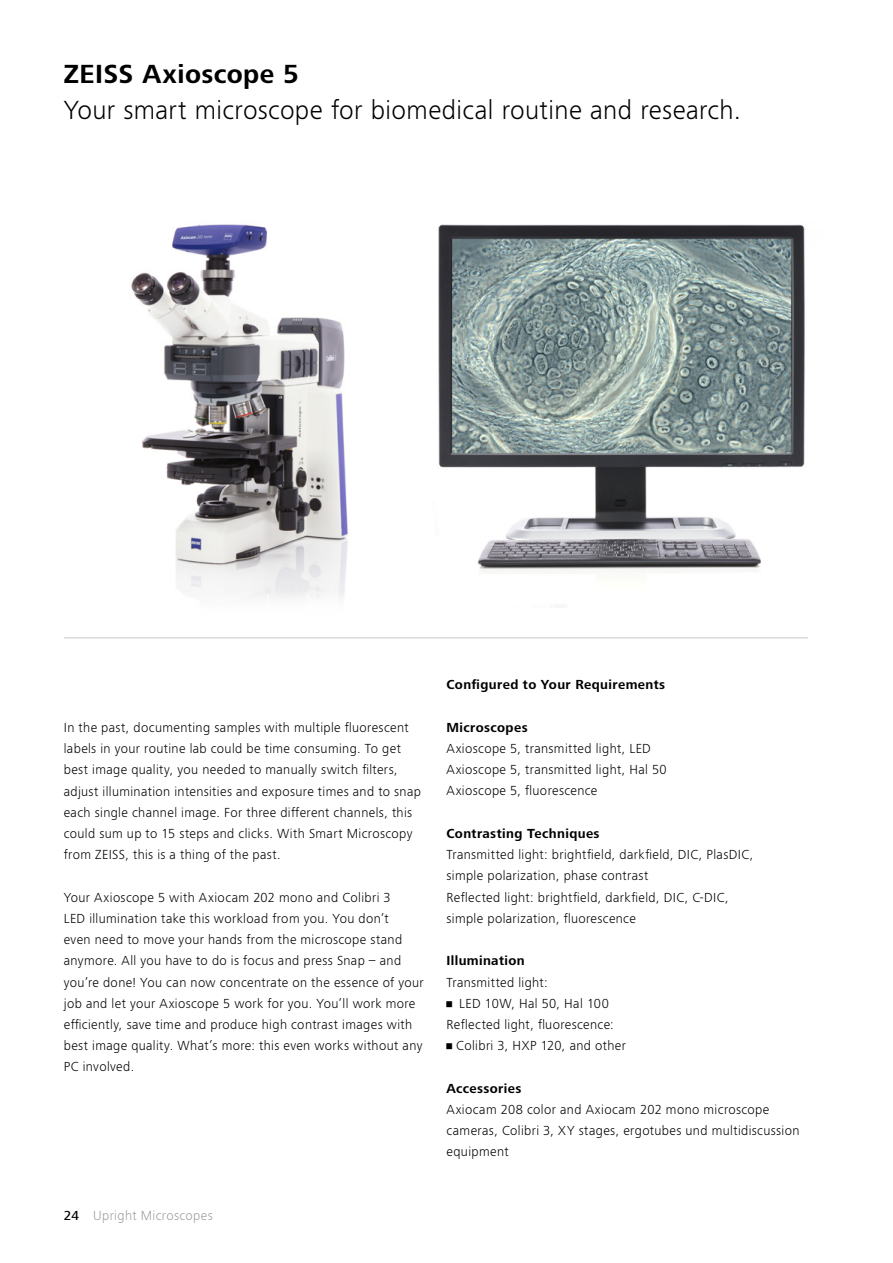
<style>
.page{position:relative;width:893px;height:1263px;background:#fff}
.page>*{position:absolute;margin:0;border:0;box-sizing:border-box;transform-origin:0 0}
.t1{font:300 27px "ZEISS Frutiger Next W1 G";letter-spacing:.015em;color:#000}
.t2{font:700 27px "ZEISS Frutiger Next W1 G";letter-spacing:.015em;color:#000}
.t3{font:300 13.5px/21.1px "ZEISS Frutiger Next W1 G";letter-spacing:.03em;color:#000}
.t4{font:700 13.5px "ZEISS Frutiger Next W1 G";letter-spacing:.03em;color:#000}
.t5{font:300 13.5px "ZEISS Frutiger Next W1 G";letter-spacing:.03em;color:#9c9d9d}
.s1{font-weight:500;color:#000}
</style>
<div class="page">
<hr style="left:64px;top:637px;width:744px;height:1px;background:#c5c6c6">
<img style="left:131px;top:224px;width:217px;height:375px">
<img style="left:438px;top:224px;width:367px;height:349px">
<h1 class="t2" style="left:64px;top:55px;width:237px">ZEISS Axioscope 5</h1>
<h1 class="t1" style="left:64px;top:92px;width:679px">Your smart microscope for biomedical routine and research.</h1>
<p class="t3" style="left:64px;top:716px;width:359px">In the past, documenting samples with multiple fluorescent labels in your routine lab could be time consuming. To get best image quality, you needed to manually switch filters, adjust illumination intensities and exposure times and to snap each single channel image. For three different channels, this could sum up to 15 steps and clicks. With Smart Microscopy from ZEISS, this is a thing of the past.</p>
<p class="t3" style="left:64px;top:886px;width:362px">Your Axioscope 5 with Axiocam 202 mono and Colibri 3<br>LED illumination take this workload from you. You don’t<br>even need to move your hands from the microscope stand anymore. All you have to do is focus and press Snap – and you’re done! You can now concentrate on the essence of your job and let your Axioscope 5 work for you. You’ll work more efficiently, save time and produce high contrast images with best image quality. What’s more: this even works without any PC involved.</p>
<p class="t5" style="left:64px;top:1206px;width:150px"><span class="s1">24</span> Upright Microscopes</p>
<p class="t4" style="left:446px;top:675px;width:220px">Configured to Your Requirements</p>
<p class="t4" style="left:446px;top:718px;width:83px">Microscopes</p>
<p class="t3" style="left:446px;top:737px;width:222px">Axioscope 5, transmitted light, LED<br>Axioscope 5, transmitted light, Hal 50<br>Axioscope 5, fluorescence</p>
<p class="t4" style="left:446px;top:824px;width:155px">Contrasting Techniques</p>
<p class="t3" style="left:446px;top:843px;width:308px">Transmitted light: brightfield, darkfield, DIC, PlasDIC, simple polarization, phase contrast<br>Reflected light: brightfield, darkfield, DIC, C-DIC, simple polarization, fluorescence</p>
<p class="t4" style="left:446px;top:951px;width:80px">Illumination</p>
<p class="t3" style="left:446px;top:971px;width:103px">Transmitted light:</p>
<p class="t3" style="left:446px;top:992px;width:169px">• LED 10W, Hal 50, Hal 100<br>Reflected light, fluorescence:</p>
<p class="t3" style="left:446px;top:1034px;width:181px">• Colibri 3, HXP 120, and other</p>
<p class="t4" style="left:446px;top:1078px;width:76px">Accessories</p>
<p class="t3" style="left:446px;top:1098px;width:355px">Axiocam 208 color and Axiocam 202 mono microscope cameras, Colibri 3, XY stages, ergotubes und multidiscussion equipment</p>
</div>
